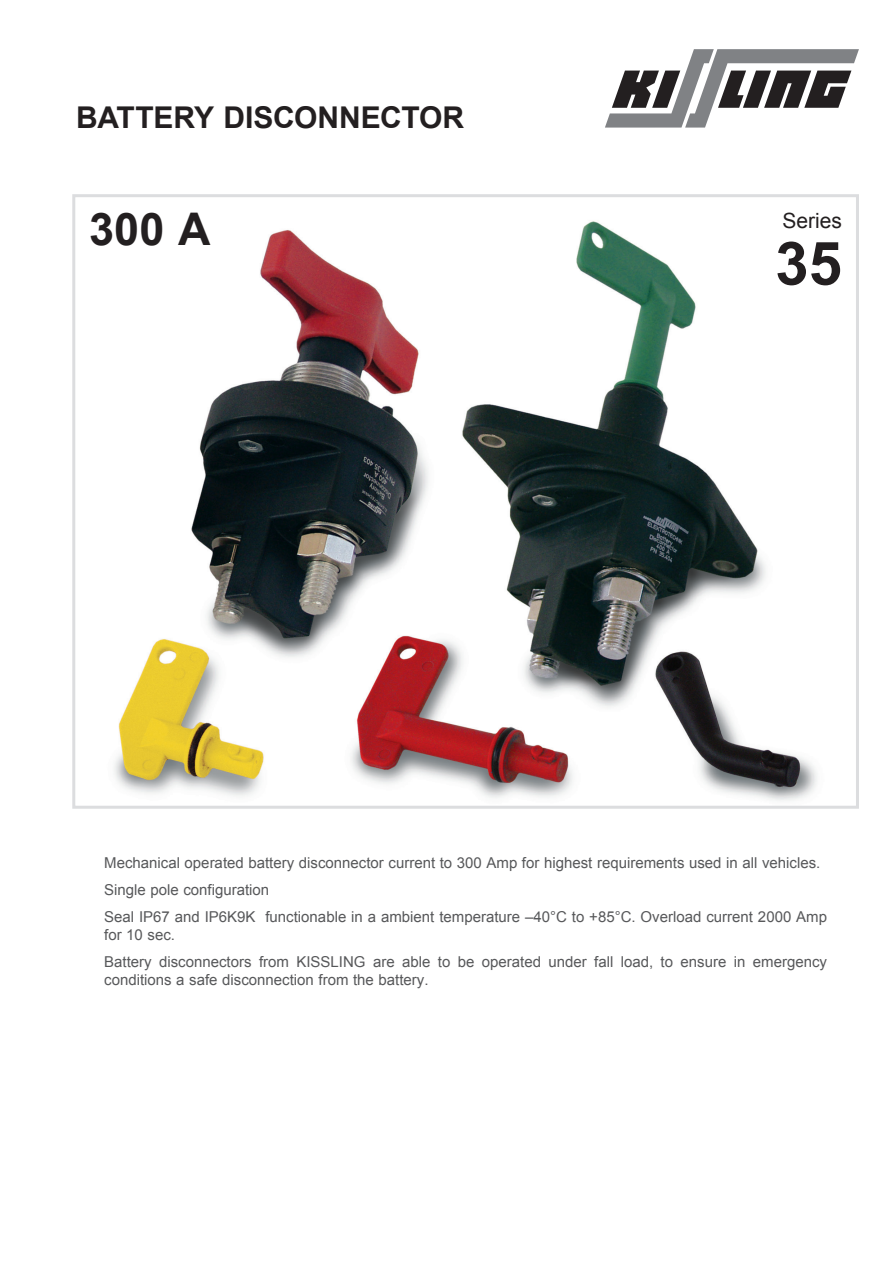
<style>
.page{position:relative;width:893px;height:1263px;background:#fff}
.page>*{position:absolute;margin:0;border:0;box-sizing:border-box;transform-origin:0 0}
.t1{font:700 60px "Arial";color:#231f20}
.t2{font:700 45px "Arial";color:#231f20}
.t3{font:700 30px "Arial";letter-spacing:-.005em;color:#231f20}
.t4{font:21px "Arial";color:#231f20}
.t5{font:15px/18px "Arial";color:#57585a}
</style>
<div class="page">
<img style="left:114px;top:221px;width:703px;height:580px">
<div style="left:72px;top:194px;width:787px;height:615px;border:3px solid #dcdddf"></div>
<svg style="left:605px;top:49px;width:254px;height:79px"></svg>
<h3 class="t3" style="left:76px;top:97px;width:390px">BATTERY DISCONNECTOR</h3>
<h2 class="t2" style="left:89px;top:199px;width:123px">300 A</h2>
<h3 class="t4" style="left:782px;top:207px;width:61px">Series</h3>
<h1 class="t1" style="left:775px;top:224px;width:68px">35</h1>
<p class="t5" style="left:104px;top:853px;width:718px">Mechanical operated battery disconnector current to 300 Amp for highest requirements used in all vehicles.</p>
<p class="t5" style="left:104px;top:880px;width:167px">Single pole configuration</p>
<p class="t5" style="left:104px;top:907px;width:724px">Seal IP67 and IP6K9K functionable in a ambient temperature –40°C to +85°C. Overload current 2000 Amp for 10 sec.</p>
<p class="t5" style="left:104px;top:952px;width:724px">Battery disconnectors from KISSLING are able to be operated under fall load, to ensure in emergency conditions a safe disconnection from the battery.</p>
</div>
